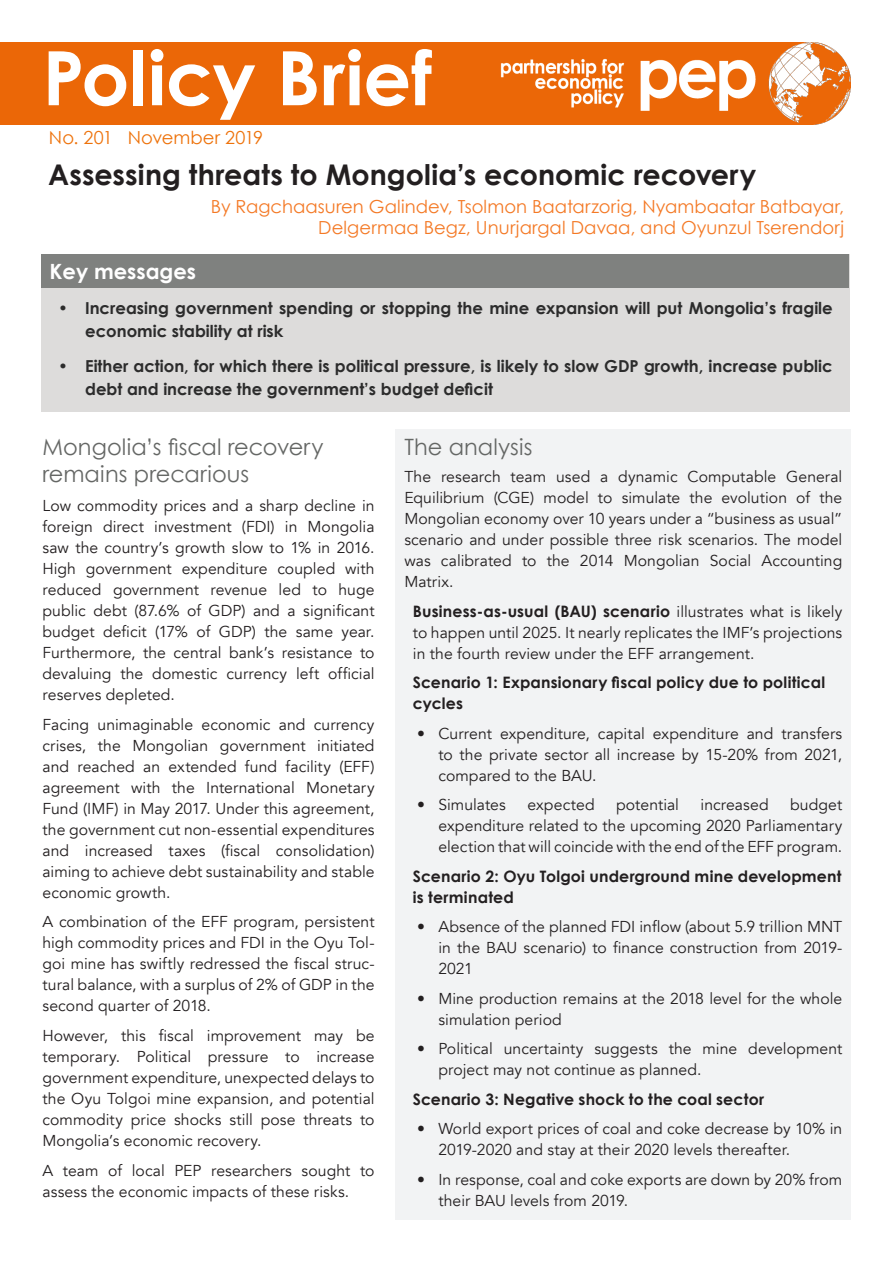
<style>
.page{position:relative;width:893px;height:1263px;background:#fff}
.page>*{position:absolute;margin:0;border:0;box-sizing:border-box;transform-origin:0 0}
.t1{font:700 75px "Century Gothic";color:#fff}
.t2{font:700 28.5px "Century Gothic";color:#231f20}
.t3{font:22.5px/27px "Century Gothic";color:#656765}
.t4{font:700 21px "Century Gothic";color:#fff}
.t5{font:18px/21px "Century Gothic";letter-spacing:.005em;color:#f47925;text-align:right}
.t6{font:18px "Century Gothic";color:#ee720a}
.t7{font:700 16.5px/22.5px "Century Gothic";color:#000}
.t8{font:15.75px/21px "Avenir";letter-spacing:.005em;color:#231f20;text-align:justify}
.t9{font:700 15.75px/21px "Century Gothic";letter-spacing:.01em;color:#231f20}
.s1{font-family:"Century Gothic";font-weight:700}
</style>
<div class="page">
<div style="left:41px;top:254px;width:809px;height:157px;background:#dddcdb"></div>
<div style="left:41px;top:254px;width:808px;height:34px;background:#7f817f"></div>
<img style="left:0;top:43px;width:850px;height:81px">
<div style="left:396px;top:429px;width:455px;height:791px;background:#f2f3f4"></div>
<p class="t1" style="left:43px;top:31px;width:391px">Policy Brief</p>
<p class="t6" style="left:49px;top:126px;width:216px">No. 201 November 2019</p>
<p class="t2" style="left:48px;top:157px;width:709px">Assessing threats to Mongolia’s economic recovery</p>
<p class="t5" style="left:211px;top:196px;width:635px">By Ragchaasuren Galindev, Tsolmon Baatarzorig, Nyambaatar Batbayar,<br>Delgermaa Begz, Unurjargal Davaa, and Oyunzul Tserendorj</p>
<h3 class="t4" style="left:50px;top:258px;width:148px">Key messages</h3>
<p class="t7" style="left:85px;top:297px;width:749px;text-indent:-27px">• Increasing government spending or stopping the mine expansion will put Mongolia’s fragile economic stability at risk</p>
<p class="t7" style="left:85px;top:354px;width:749px;text-indent:-27px">• Either action, for which there is political pressure, is likely to slow GDP growth, increase public debt and increase the government’s budget deficit</p>
<p class="t3" style="left:43px;top:433px;width:283px">Mongolia’s fiscal recovery remains precarious</p>
<p class="t8" style="left:43px;top:496px;width:334px">Low commodity prices and a sharp decline in foreign direct investment (FDI) in Mongolia saw the country’s growth slow to 1% in 2016.<br>High government expenditure coupled with reduced government revenue led to huge public debt (87.6% of GDP) and a significant budget deficit (17% of GDP) the same year.<br>Furthermore, the central bank’s resistance to devaluing the domestic currency left official reserves depleted.</p>
<p class="t8" style="left:43px;top:714px;width:334px">Facing unimaginable economic and currency crises, the Mongolian government initiated and reached an extended fund facility (EFF) agreement with the International Monetary Fund (IMF) in May 2017. Under this agreement, the government cut non-essential expenditures and increased taxes (fiscal consolidation) aiming to achieve debt sustainability and stable economic growth.</p>
<p class="t8" style="left:43px;top:912px;width:334px">A combination of the EFF program, persistent high commodity prices and FDI in the Oyu Tol&shy;goi mine has swiftly redressed the fiscal struc&shy;tural balance, with a surplus of 2% of GDP in the second quarter of 2018.</p>
<p class="t8" style="left:43px;top:1025px;width:334px">However, this fiscal improvement may be temporary. Political pressure to increase government expenditure, unexpected delays to the Oyu Tolgoi mine expansion, and potential commodity price shocks still pose threats to Mongolia’s economic recovery.</p>
<p class="t8" style="left:43px;top:1160px;width:334px">A team of local PEP researchers sought to assess the economic impacts of these risks.</p>
<p class="t3" style="left:404px;top:433px;width:130px">The analysis</p>
<p class="t8" style="left:404px;top:467px;width:439px">The research team used a dynamic Computable General Equilibrium (CGE) model to simulate the evolution of the Mongolian economy over 10 years under a “business as usual” scenario and under possible three risk scenarios. The model was calibrated to the 2014 Mongolian Social Accounting Matrix.</p>
<p class="t8" style="left:413px;top:601px;width:431px"><span class="s1">Business-as-usual (BAU) scenario</span> illustrates what is likely to happen until 2025. It nearly replicates the IMF’s projections in the fourth review under the EFF arrangement.</p>
<p class="t9" style="left:413px;top:672px;width:414px">Scenario 1: Expansionary fiscal policy due to political cycles</p>
<p class="t8" style="left:438px;top:723px;width:405px;text-indent:-21px">• Current expenditure, capital expenditure and transfers to the private sector all increase by 15-20% from 2021, compared to the BAU.</p>
<p class="t8" style="left:417px;top:795px;width:90px">• Simulates</p>
<p class="t8" style="left:527px;top:795px;width:69px">expected</p>
<p class="t8" style="left:616px;top:795px;width:64px">potential</p>
<p class="t8" style="left:701px;top:795px;width:70px">increased</p>
<p class="t8" style="left:438px;top:795px;width:405px;text-indent:352px">budget expenditure related to the upcoming 2020 Parliamentary election that will coincide with the end of the EFF program.</p>
<p class="t9" style="left:413px;top:865px;width:430px">Scenario 2: Oyu Tolgoi underground mine development is terminated</p>
<p class="t8" style="left:438px;top:917px;width:405px;text-indent:-21px">• Absence of the planned FDI inflow (about 5.9 trillion MNT in the BAU scenario) to finance construction from 2019- 2021</p>
<p class="t8" style="left:438px;top:988px;width:405px;text-indent:-21px">• Mine production remains at the 2018 level for the whole simulation period</p>
<p class="t8" style="left:438px;top:1039px;width:405px;text-indent:-21px">• Political uncertainty suggests the mine development project may not continue as planned.</p>
<p class="t9" style="left:413px;top:1088px;width:353px">Scenario 3: Negative shock to the coal sector</p>
<p class="t8" style="left:438px;top:1119px;width:405px;text-indent:-21px">• World export prices of coal and coke decrease by 10% in<br>2019-2020 and stay at their 2020 levels thereafter.</p>
<p class="t8" style="left:438px;top:1169px;width:405px;text-indent:-21px">• In response, coal and coke exports are down by 20% from their BAU levels from 2019.</p>
</div>
